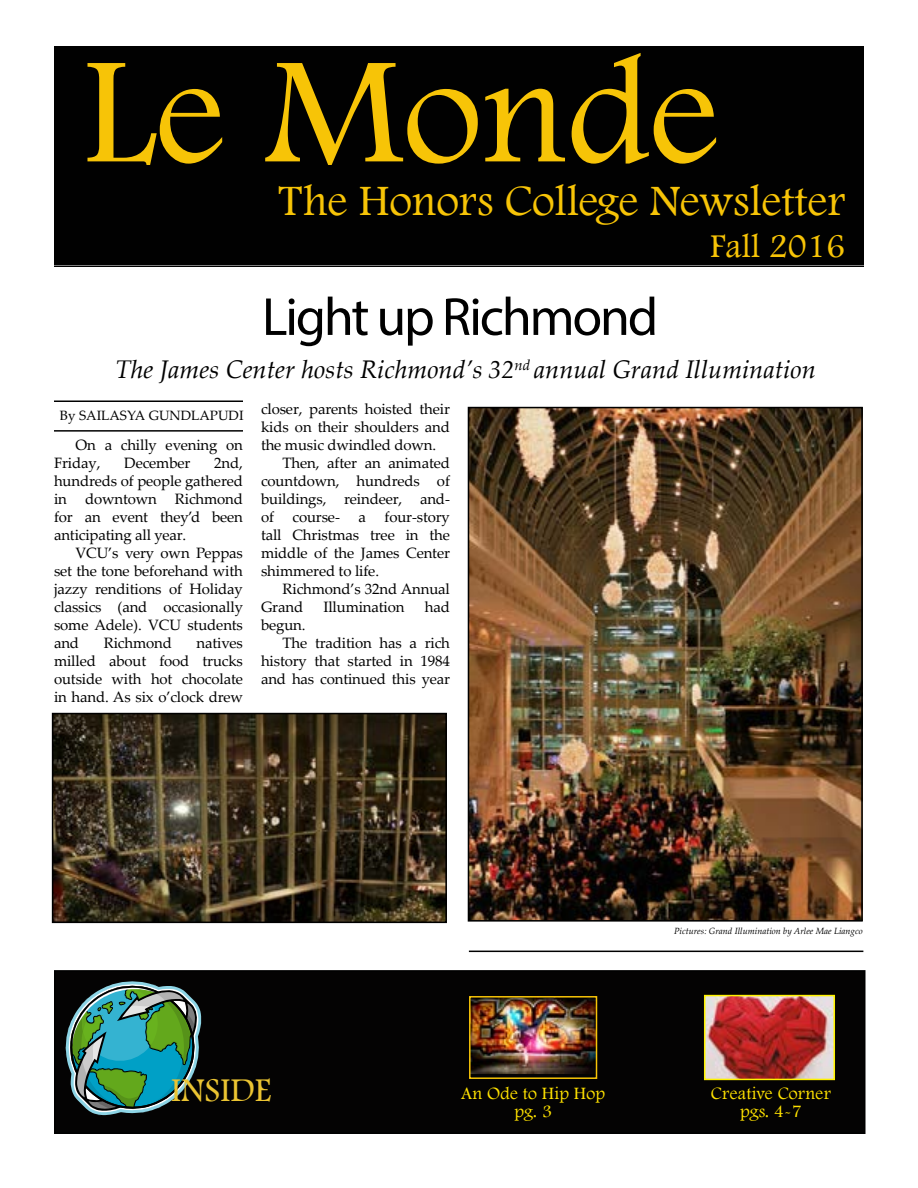
<style>
.page{position:relative;width:918px;height:1188px;background:#fff}
.page>*{position:absolute;margin:0;border:0;box-sizing:border-box;transform-origin:0 0}
.t1{font:157.5px "Footlight MT Light";color:#f7c407}
.t2{font:54px "Myriad Pro";letter-spacing:-.04em;color:#000}
.t3{font:45px "Footlight MT Light";color:#f7c407}
.t4{font:34.5px "Footlight MT Light";color:#f7c407}
.t5{font:34.5px "Footlight MT Light";color:#ebc432}
.t6{font:italic 25.5px "Palatino Linotype";color:#000}
.t7{font:18px/18px "Footlight MT Light";letter-spacing:.01em;color:#ffe200;text-align:center}
.t8{font:15px/18px "Palatino Linotype";letter-spacing:-.01em;color:#000;text-align:justify}
.t9{font:13.5px "Palatino Linotype";color:#000}
.t10{font:italic 9px "Palatino Linotype";color:#000}
</style>
<div class="page">
<div style="left:55px;top:971px;width:810px;height:162px;background:#040303"></div>
<div style="left:54px;top:970px;width:812px;height:164px;border:2px solid #000"></div>
<img style="left:472px;top:999px;width:122px;height:74px">
<div style="left:469px;top:996px;width:128px;height:83px;border:2px solid #f7c407"></div>
<div style="left:54px;top:46px;width:810px;height:220px;background:#010101"></div>
<hr style="left:54px;top:266px;width:810px;height:1px;background:#000">
<svg style="left:66px;top:981px;width:135px;height:134px"></svg>
<hr style="left:54px;top:430px;width:189px;height:2px;background:#000">
<hr style="left:54px;top:400px;width:189px;height:2px;background:#000">
<hr style="left:469px;top:951px;width:394px;height:1px;background:#000">
<img style="left:55px;top:716px;width:389px;height:204px">
<div style="left:52px;top:713px;width:395px;height:210px;border:2px solid #000"></div>
<img style="left:707px;top:998px;width:125px;height:79px">
<div style="left:704px;top:995px;width:131px;height:85px;border:2px solid #fff200"></div>
<img style="left:471px;top:410px;width:389px;height:509px">
<div style="left:468px;top:407px;width:395px;height:515px;border:2px solid #000"></div>
<h1 class="t1" style="left:82px;top:18px;width:638px">Le Monde</h1>
<h3 class="t3" style="left:279px;top:174px;width:568px">The Honors College Newsletter</h3>
<h3 class="t4" style="left:710px;top:225px;width:136px">Fall 2016</h3>
<h2 class="t2" style="left:262px;top:284px;width:398px">Light up Richmond</h2>
<h3 class="t6" style="left:115px;top:351px;width:702px">The James Center hosts Richmond’s 32<sup>nd</sup> annual Grand Illumination</h3>
<p class="t9" style="left:60px;top:406px;width:185px">By SAILASYA GUNDLAPUDI</p>
<p class="t8" style="left:54px;top:435px;width:190px;text-indent:22px">On a chilly evening on<br>Friday,</p>
<p class="t8" style="left:54px;top:453px;width:191px;text-indent:160px">2nd, hundreds of people gathered in downtown Richmond for an event they’d been anticipating all year.</p>
<p class="t8" style="left:54px;top:543px;width:191px;text-indent:22px">VCU’s very own Peppas set the tone beforehand with jazzy renditions of Holiday classics (and occasionally some Adele). VCU students and</p>
<p class="t8" style="left:124px;top:453px;width:68px">December</p>
<p class="t8" style="left:104px;top:633px;width:70px">Richmond</p>
<p class="t8" style="left:54px;top:633px;width:191px;text-indent:143px">natives milled about food trucks outside with hot chocolate in hand. As six o’clock drew</p>
<p class="t8" style="left:261px;top:399px;width:191px">closer, parents hoisted their</p>
<p class="t8" style="left:261px;top:417px;width:190px">kids on their shoulders and</p>
<p class="t8" style="left:261px;top:435px;width:177px">the music dwindled down.</p>
<p class="t8" style="left:283px;top:453px;width:169px">Then, after an animated</p>
<p class="t8" style="left:261px;top:471px;width:190px">countdown, hundreds of</p>
<p class="t8" style="left:261px;top:489px;width:190px">buildings, reindeer, and-</p>
<p class="t8" style="left:261px;top:507px;width:191px">of course- a four-story</p>
<p class="t8" style="left:261px;top:525px;width:190px">tall Christmas tree in the</p>
<p class="t8" style="left:261px;top:543px;width:190px">middle of the James Center</p>
<p class="t8" style="left:261px;top:561px;width:120px">shimmered to life.</p>
<p class="t8" style="left:283px;top:579px;width:169px">Richmond’s 32nd Annual</p>
<p class="t8" style="left:261px;top:597px;width:44px">Grand</p>
<p class="t8" style="left:323px;top:597px;width:83px">Illumination</p>
<p class="t8" style="left:425px;top:597px;width:27px">had</p>
<p class="t8" style="left:261px;top:615px;width:46px">begun.</p>
<p class="t8" style="left:283px;top:633px;width:169px">The tradition has a rich</p>
<p class="t8" style="left:261px;top:651px;width:190px">history that started in 1984</p>
<p class="t8" style="left:261px;top:669px;width:190px">and has continued this year</p>
<h3 class="t5" style="left:171px;top:1069px;width:102px">INSIDE</h3>
<p class="t10" style="left:674px;top:924px;width:190px">Pictures: Grand Illumination by Arlee Mae Liangco</p>
<p class="t7" style="left:461px;top:1084px;width:145px">An Ode to Hip Hop pg. 3</p>
<p class="t7" style="left:711px;top:1084px;width:121px">Creative Corner pgs. 4-7</p>
</div>
